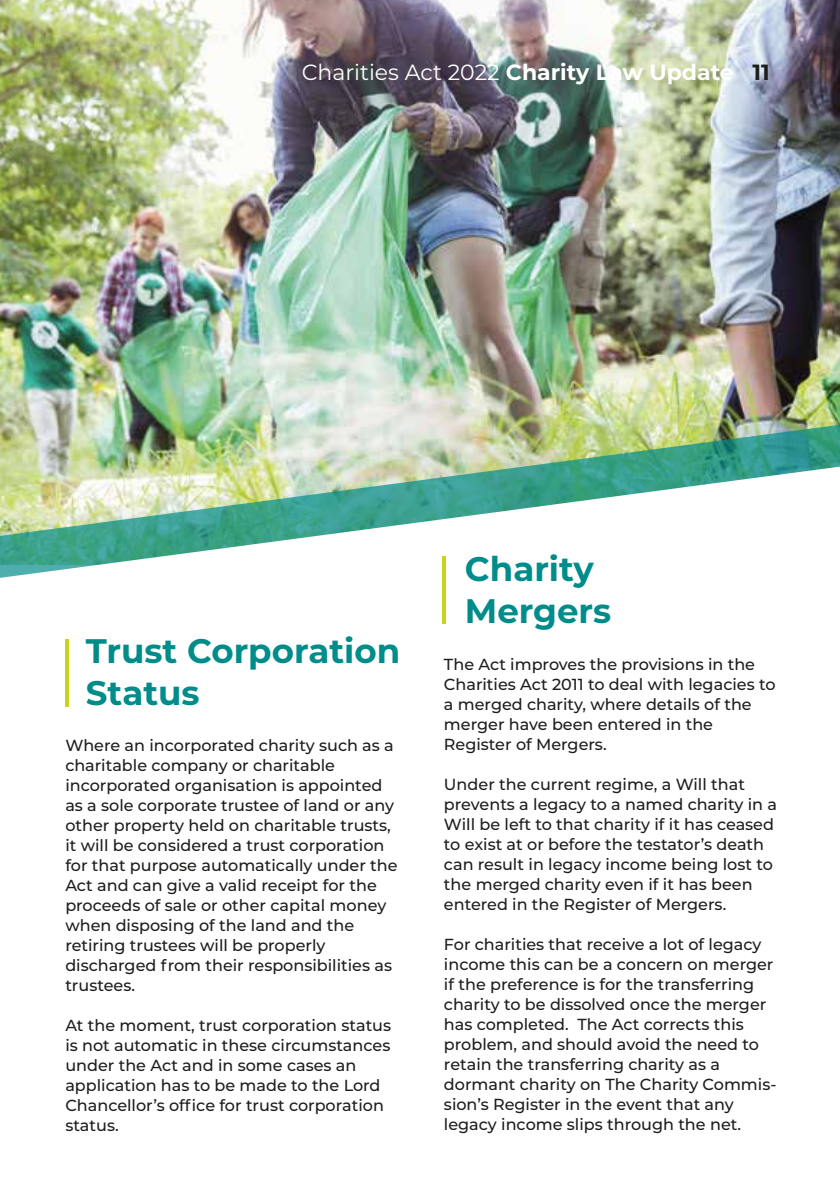
<style>
.page{position:relative;width:840px;height:1191px;background:#fff}
.page>*{position:absolute;margin:0;border:0;box-sizing:border-box;transform-origin:0 0}
.t1{font:700 34px/42px "Montserrat";color:#008c8a}
.t2{font:22px "Montserrat";color:#fff}
.t3{font:500 16px/20px "Montserrat";color:#1d1d1b}
.s1{font-weight:700}
.s2{font-weight:700;color:#1d1d1b}
</style>
<div class="page">
<img style="left:0;top:0;width:839px;height:424px">
<img style="left:0;top:424px;width:839px;height:42px">
<svg style="left:0;top:466px;width:839px;height:241px"></svg>
<hr style="left:65px;top:639px;width:4px;height:67px;background:#c8d419">
<svg style="left:441px;top:556px;width:4px;height:67px"></svg>
<h2 class="t2" style="left:301px;top:57px;width:469px">Charities Act 2022 <span class="s1">Charity Law Update</span> <span class="s2">11</span></h2>
<h1 class="t1" style="left:86px;top:628px;width:316px">Trust Corporation<br>Status</h1>
<p class="t3" style="left:65px;top:734px;width:333px">Where an incorporated charity such as a charitable company or charitable incorporated organisation is appointed as a sole corporate trustee of land or any other property held on charitable trusts, it will be considered a trust corporation for that purpose automatically under the Act and can give a valid receipt for the proceeds of sale or other capital money when disposing of the land and the retiring trustees will be properly discharged from their responsibilities as trustees.</p>
<p class="t3" style="left:65px;top:1014px;width:327px">At the moment, trust corporation status is not automatic in these circumstances under the Act and in some cases an application has to be made to the Lord Chancellor’s office for trust corporation status.</p>
<h1 class="t1" style="left:464px;top:546px;width:148px">Charity<br>Mergers</h1>
<p class="t3" style="left:443px;top:653px;width:333px">The Act improves the provisions in the Charities Act 2011 to deal with legacies to a merged charity, where details of the merger have been entered in the Register of Mergers.</p>
<p class="t3" style="left:443px;top:773px;width:334px">Under the current regime, a Will that prevents a legacy to a named charity in a Will be left to that charity if it has ceased to exist at or before the testator’s death can result in legacy income being lost to the merged charity even if it has been entered in the Register of Mergers.</p>
<p class="t3" style="left:443px;top:933px;width:334px">For charities that receive a lot of legacy income this can be a concern on merger if the preference is for the transferring charity to be dissolved once the merger has completed. The Act corrects this problem, and should avoid the need to retain the transferring charity as a dormant charity on The Charity Commis&shy;sion’s Register in the event that any legacy income slips through the net.</p>
</div>
